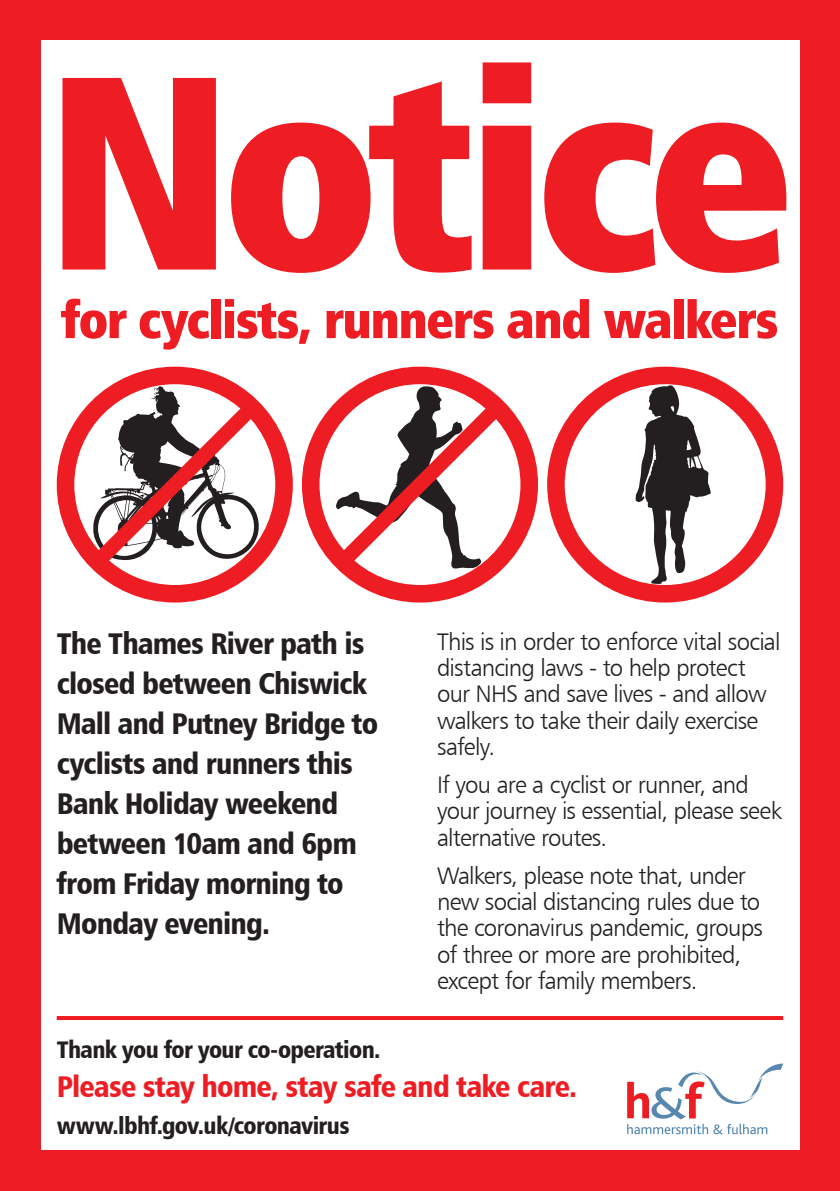
<style>
.page{position:relative;width:840px;height:1191px;background:#fff}
.page>*{position:absolute;margin:0;border:0;box-sizing:border-box;transform-origin:0 0}
.Black_Cond{font:276px "Humanist 777 BT Extra Black Cond B";letter-spacing:-.04em;color:#ee1d23}
.Black_Cond-2{font:52px "Humanist 777 BT Extra Black Cond B";letter-spacing:-.03em;color:#ee1d23}
.Main{font:30px/40px "Humanist 777 BT Black Condensed B";letter-spacing:-.025em;color:#231f20}
.Main-2{font:30px "Humanist 777 BT Black Condensed B";letter-spacing:-.025em;color:#ee1d23}
.Main-3{font:24px/26.4px "Humanist 777 BT Light B";letter-spacing:-.03em;color:#231f20}
.Main-4{font:24px "Humanist 777 BT Black Condensed B";letter-spacing:-.025em;color:#231f20}
</style>
<div class="page">
<div style="left:0;top:0;width:839px;height:1191px;background:#ee1d23"></div>
<div style="left:41px;top:41px;width:757px;height:1109px;background:#fff"></div>
<div style="left:302px;top:367px;width:235px;height:235px;border:18px solid #ee1d23;border-radius:50%"></div>
<div style="left:57px;top:367px;width:236px;height:235px;border:18px solid #ee1d23;border-radius:50%"></div>
<div style="left:547px;top:367px;width:235px;height:235px;border:18px solid #ee1d23;border-radius:50%"></div>
<svg style="left:635px;top:382px;width:75px;height:202px"></svg>
<svg style="left:335px;top:386px;width:168px;height:183px"></svg>
<svg style="left:91px;top:386px;width:170px;height:182px"></svg>
<hr style="left:57px;top:1016px;width:725px;height:4px;background:#ee1d23">
<svg style="left:627px;top:1063px;width:155px;height:71px"></svg>
<p class="Black_Cond" style="left:45px;top:-4px;width:752px">Notice</p>
<p class="Black_Cond-2" style="left:61px;top:286px;width:718px">for cyclists, runners and walkers</p>
<p class="Main" style="left:57px;top:623px;width:323px">The Thames River path is closed between Chiswick<br>Mall and Putney Bridge to cyclists and runners this<br>Bank Holiday weekend between 10am and 6pm from Friday morning to<br>Monday evening.</p>
<p class="Main-3" style="left:437px;top:628px;width:345px">This is in order to enforce vital social distancing laws - to help protect our NHS and save lives - and allow walkers to take their daily exercise safely.</p>
<p class="Main-3" style="left:437px;top:771px;width:346px">If you are a cyclist or runner, and your journey is essential, please seek alternative routes.</p>
<p class="Main-3" style="left:437px;top:861px;width:327px">Walkers, please note that, under new social distancing rules due to the coronavirus pandemic, groups of three or more are prohibited, except for family members.</p>
<p class="Main-4" style="left:57px;top:1034px;width:325px">Thank you for your co-operation.</p>
<p class="Main-2" style="left:57px;top:1067px;width:521px">Please stay home, stay safe and take care.</p>
<p class="Main-4" style="left:57px;top:1110px;width:294px">www.lbhf.gov.uk/coronavirus</p>
</div>
